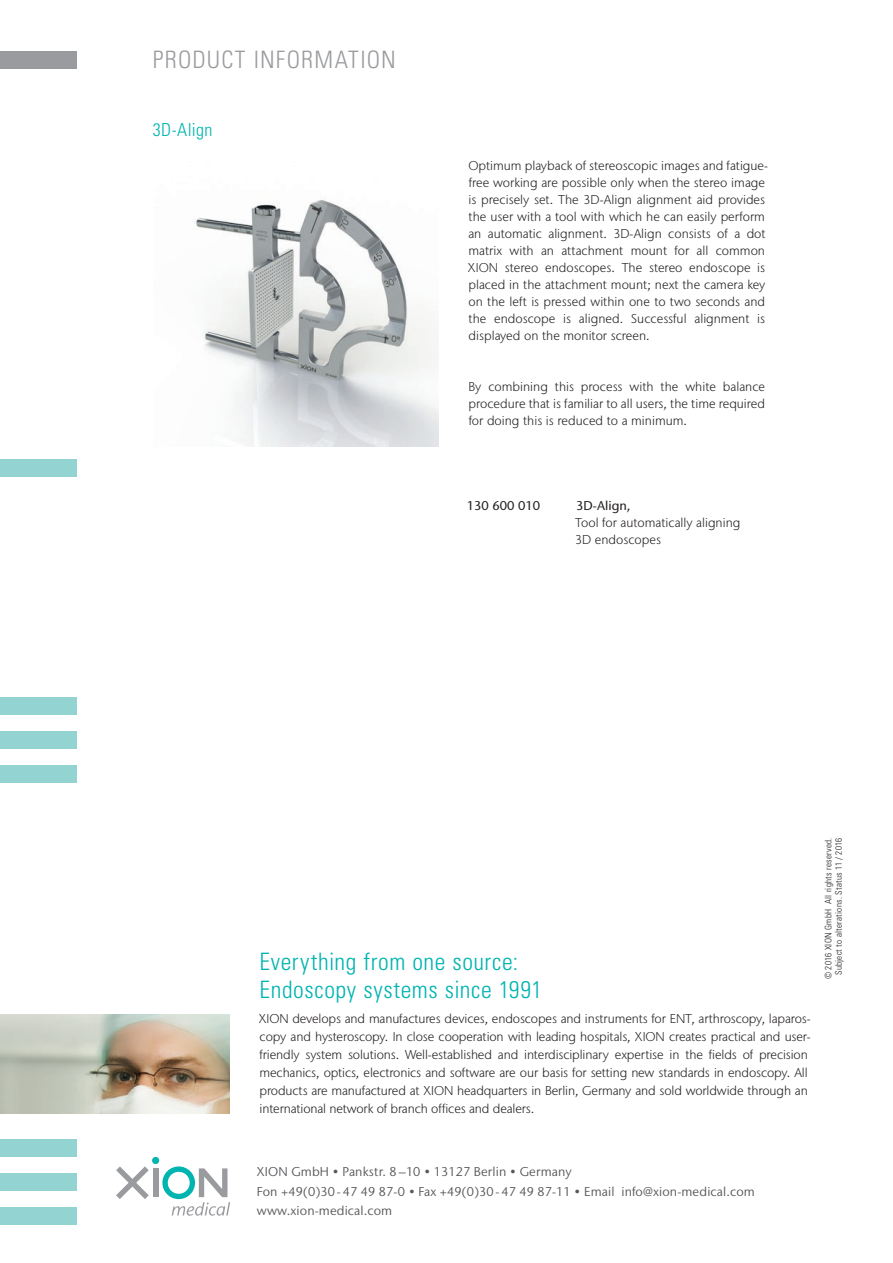
<style>
.page{position:relative;width:893px;height:1263px;background:#fff}
.page>*{position:absolute;margin:0;border:0;box-sizing:border-box;transform-origin:0 0}
.t1{font:300 condensed 24px/28.8px "Univers LT Std";letter-spacing:.025em;color:#00b4b0}
.t2{font:300 condensed 24px "Univers LT Std";letter-spacing:.05em;color:#999b9e}
.t3{font:300 condensed 18px "Univers LT Std";letter-spacing:.02em;color:#00b4b0}
.t4{font:300 12.75px/17px "Stone Sans IIITC Std";letter-spacing:-.005em;color:#231f20}
.t5{font:12.75px/19.5px "Stone Sans IIITC Std";letter-spacing:.01em;color:#57585a}
.t6{font:500 12.75px "Stone Sans IIITC Std";color:#231f20}
.t7{font:300 condensed 9px/10.5px "Univers LT Std";letter-spacing:.03em;color:#231f20;text-align:center}
</style>
<div class="page">
<div style="left:0;top:765px;width:77px;height:17px;background:#93d4d3"></div>
<div style="left:0;top:731px;width:77px;height:17px;background:#93d4d3"></div>
<div style="left:0;top:697px;width:77px;height:17px;background:#93d4d3"></div>
<div style="left:0;top:459px;width:77px;height:17px;background:#93d4d3"></div>
<svg style="left:116px;top:1166px;width:33px;height:33px"></svg>
<svg style="left:162px;top:1166px;width:68px;height:50px"></svg>
<div style="left:153px;top:1168px;width:5px;height:29px;background:#999b9e"></div>
<div style="left:152px;top:1157px;width:7px;height:7px;background:#00b4b0;border-radius:50%"></div>
<div style="left:0;top:1208px;width:77px;height:17px;background:#93d4d3"></div>
<div style="left:0;top:1174px;width:77px;height:17px;background:#93d4d3"></div>
<div style="left:0;top:1140px;width:77px;height:17px;background:#93d4d3"></div>
<div style="left:0;top:52px;width:77px;height:17px;background:#999b9e"></div>
<img style="left:0;top:1014px;width:230px;height:99px">
<img style="left:194px;top:199px;width:244px;height:247px">
<h1 class="t2" style="left:153px;top:45px;width:245px">PRODUCT INFORMATION</h1>
<h2 class="t3" style="left:153px;top:119px;width:61px">3D-Align</h2>
<p class="t4" style="left:468px;top:157px;width:302px">Optimum playback of stereoscopic images and fatigue&shy;free working are possible only when the stereo image is precisely set. The 3D-Align alignment aid provides the user with a tool with which he can easily perform an automatic alignment. 3D-Align consists of a dot matrix with an attachment mount for all common XION stereo endoscopes. The stereo endoscope is placed in the attachment mount; next the camera key on the left is pressed within one to two seconds and the endoscope is aligned. Successful alignment is displayed on the monitor screen.</p>
<p class="t4" style="left:468px;top:378px;width:298px;text-align:justify">By combining this process with the white balance procedure that is familiar to all users, the time required for doing this is reduced to a minimum.</p>
<p class="t6" style="left:467px;top:498px;width:75px">130 600 010</p>
<p class="t6" style="left:576px;top:498px;width:56px">3D-Align,</p>
<p class="t4" style="left:575px;top:514px;width:167px">Tool for automatically aligning<br>3D endoscopes</p>
<h1 class="t1" style="left:260px;top:947px;width:284px">Everything from one source:<br>Endoscopy systems since 1991</h1>
<p class="t4" style="left:259px;top:1009px;width:553px;line-height:18px">XION develops and manufactures devices, endoscopes and instruments for ENT, arthroscopy, laparos&shy;copy and hysteroscopy. In close cooperation with leading hospitals, XION creates practical and user&shy;friendly system solutions. Well-established and interdisciplinary expertise in the fields of precision mechanics, optics, electronics and software are our basis for setting new standards in endoscopy. All products are manufactured at XION headquarters in Berlin, Germany and sold worldwide through an international network of branch offices and dealers.</p>
<p class="t7" style="left:823px;top:979px;width:143px;rotate:-90deg">© 2016 XION GmbH All rights reserved.<br>Subject to alterations. Status 11 / 2016</p>
<p class="t5" style="left:257px;top:1162px;width:499px">XION GmbH • Pankstr. 8 –10 • 13127 Berlin • Germany<br>Fon +49(0)30 - 47 49 87-0 • Fax +49(0)30 - 47 49 87-11 • Email info@xion-medical.com www.xion-medical.com</p>
</div>
